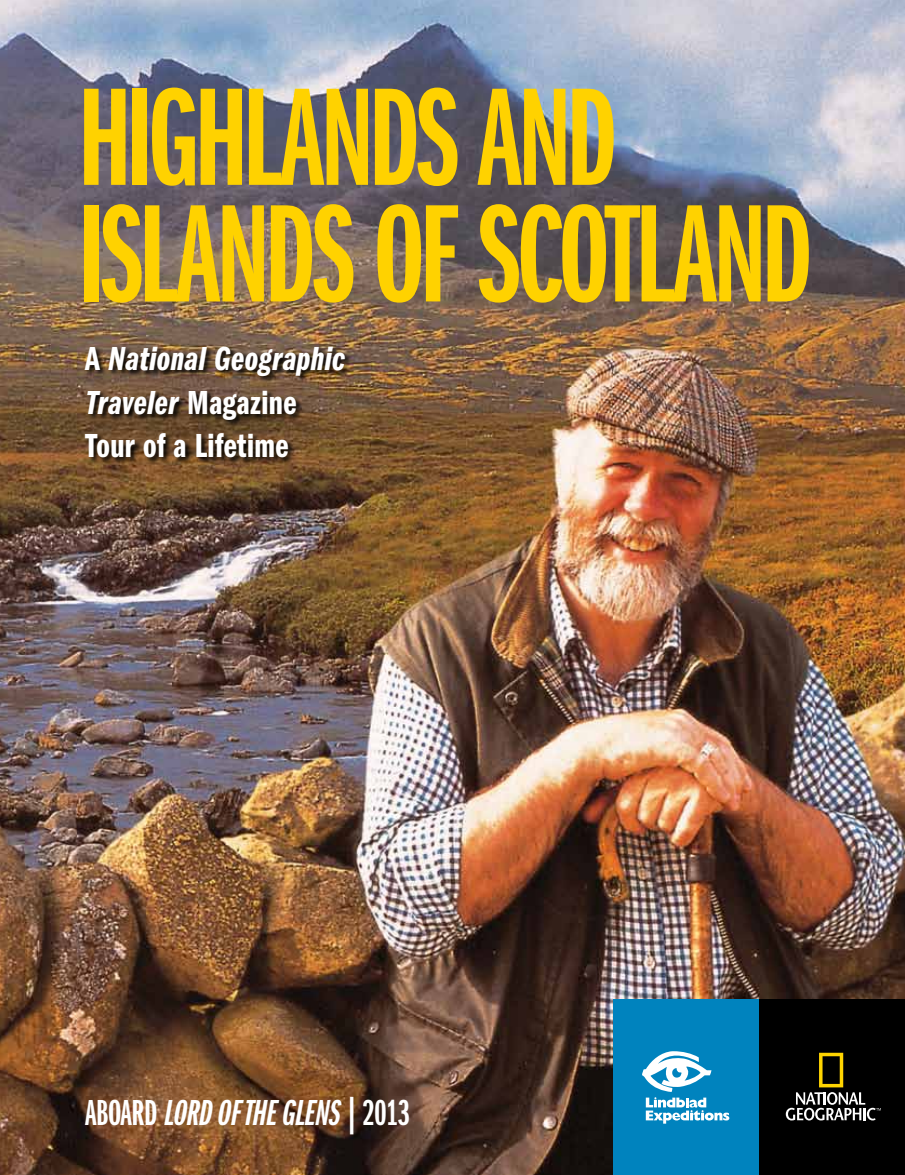
<style>
.page{position:relative;width:905px;height:1175px;background:#fff}
.page>*{position:absolute;margin:0;border:0;box-sizing:border-box;transform-origin:0 0}
.t1{font:144.15px/116.6px "ITC Franklin Gothic Std Dm X Cp";letter-spacing:-.035em;color:#ffd200}
.t2{font:italic 37.5px "ITC Franklin Gothic Std Dm X Cp";color:#fff}
.t3{font:34.5px/43.5px "ITC Franklin Gothic Std Dm Cp It";letter-spacing:.005em;color:#fff}
.t4{font:34.5px "ITC Franklin Gothic Std Dm Cp";letter-spacing:.01em;color:#fff}
.s1{font-family:"ITC Franklin Gothic Std Dm Cp"}
.s2{font-style:normal}
</style>
<div class="page">
<img style="left:0;top:0;width:904px;height:1174px">
<div style="left:758px;top:999px;width:145px;height:175px;background:#000"></div>
<svg style="left:785px;top:1052px;width:95px;height:68px"></svg>
<div style="left:613px;top:999px;width:145px;height:175px;background:#0083be"></div>
<svg style="left:642px;top:1051px;width:87px;height:72px"></svg>
<svg style="left:84px;top:345px;width:269px;height:121px"></svg>
<h1 class="t1" style="left:78px;top:82px;width:736px">HIGHLANDS AND<br>ISLANDS OF SCOTLAND</h1>
<p class="t3" style="left:85px;top:337px;width:261px"><span class="s1">A</span> National Geographic<br>Traveler <span class="s1">Magazine</span></p>
<p class="t4" style="left:85px;top:427px;width:205px">Tour of a Lifetime</p>
<p class="t2" style="left:85px;top:1092px;width:326px"><span class="s2">A B O A R D</span> LORDOFTHEGLENS<span class="s2">| 2 0 1 3</span></p>
</div>
